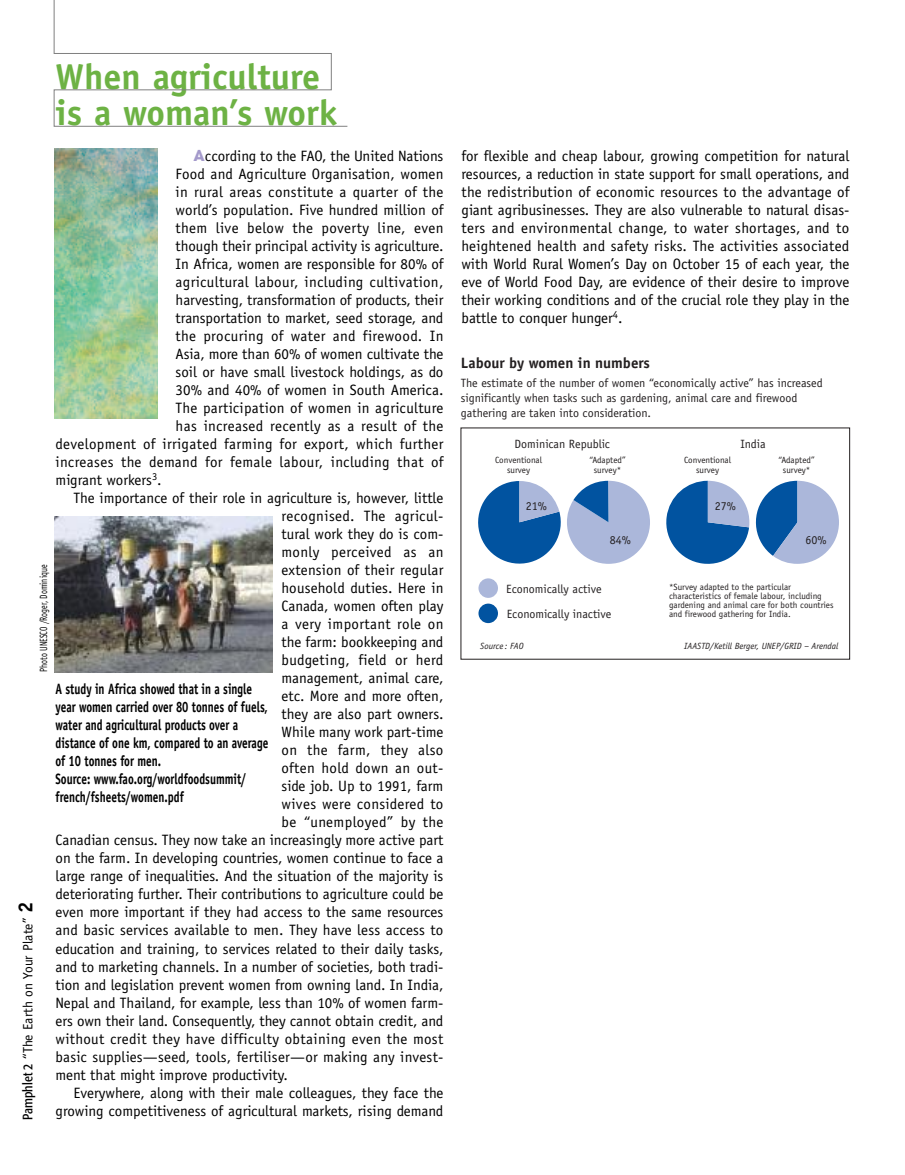
<style>
.page{position:relative;width:905px;height:1175px;background:#fff}
.page>*{position:absolute;margin:0;border:0;box-sizing:border-box;transform-origin:0 0}
.t1{font:700 36px/36px "Officina Sans";color:#6db244}
.t2{font:15px/18px "Officina Sans";color:#000;text-align:justify}
.t3{font:15px "Officina Sans";letter-spacing:.025em;color:#000}
.t4{font:700 15px/18px "Officina Sans";color:#000;scale:.75 1}
.t5{font:15px "Officina Sans";letter-spacing:.02em;color:#000}
.t6{font:700 15px "Officina Sans";color:#231f20}
.t7{font:13.5px "Officina Sans";color:#000}
.t8{font:12px/15px "Officina Sans";color:#231f20}
.t9{font:10.5px "Officina Sans";color:#000;scale:.75 1}
.t10{font:9px/9px "Officina Sans";color:#231f20}
.t11{font:italic 9px "Officina Sans";color:#231f20}
.s1{font-family:"Avant Garde";font-weight:700;color:#a49acb}
.s2{font-family:"Formata";font-stretch:condensed}
.s3{font-weight:700;font-size:20.25px}
</style>
<div class="page">
<svg style="left:54px;top:0;width:293px;height:126px"></svg>
<img style="left:54px;top:516px;width:218px;height:156px">
<svg style="left:478px;top:480px;width:172px;height:84px"></svg>
<svg style="left:666px;top:481px;width:173px;height:83px"></svg>
<div style="left:478px;top:578px;width:20px;height:20px;background:#abb7da;border-radius:50%"></div>
<div style="left:478px;top:603px;width:20px;height:20px;background:#0153a0;border-radius:50%"></div>
<img style="left:54px;top:148px;width:104px;height:270px">
<h1 class="t1" style="left:56px;top:62px;width:283px">When agriculture is a woman’s work</h1>
<p class="t2" style="left:194px;top:148px;width:251px"><span class="s1">A</span>ccording to the FAO, the United Nations</p>
<p class="t2" style="left:175px;top:166px;width:269px">Food and Agriculture Organisation, women</p>
<p class="t3" style="left:175px;top:186px;width:269px">in rural areas constitute a quarter of the</p>
<p class="t2" style="left:175px;top:202px;width:269px">world’s population. Five hundred million of</p>
<p class="t3" style="left:175px;top:222px;width:269px">them live below the poverty line, even</p>
<p class="t2" style="left:175px;top:238px;width:269px">though their principal activity is agriculture.</p>
<p class="t2" style="left:175px;top:256px;width:269px">In Africa, women are responsible for 80% of</p>
<p class="t3" style="left:175px;top:276px;width:269px">agricultural labour, including cultivation,</p>
<p class="t2" style="left:175px;top:292px;width:269px">harvesting, transformation of products, their</p>
<p class="t2" style="left:175px;top:310px;width:269px">transportation to market, seed storage, and</p>
<p class="t3" style="left:175px;top:330px;width:269px">the procuring of water and firewood. In</p>
<p class="t2" style="left:175px;top:346px;width:269px">Asia, more than 60% of women cultivate the</p>
<p class="t2" style="left:175px;top:364px;width:269px">soil or have small livestock holdings, as do</p>
<p class="t2" style="left:175px;top:382px;width:269px">30% and 40% of women in South America.</p>
<p class="t5" style="left:175px;top:402px;width:269px">The participation of women in agriculture</p>
<p class="t3" style="left:175px;top:420px;width:269px">has increased recently as a result of the</p>
<p class="t3" style="left:55px;top:438px;width:389px">development of irrigated farming for export, which further</p>
<p class="t3" style="left:55px;top:456px;width:389px">increases the demand for female labour, including that of</p>
<p class="t2" style="left:55px;top:472px;width:108px">migrant workers<sup>3</sup>.</p>
<p class="t2" style="left:74px;top:490px;width:371px">The importance of their role in agriculture is, however, little</p>
<p class="t3" style="left:281px;top:510px;width:163px">recognised. The agricul-</p>
<p class="t2" style="left:281px;top:526px;width:163px">tural work they do is com-</p>
<p class="t3" style="left:281px;top:546px;width:163px">monly perceived as an</p>
<p class="t2" style="left:281px;top:562px;width:163px">extension of their regular</p>
<p class="t2" style="left:281px;top:580px;width:163px">household duties. Here in</p>
<p class="t2" style="left:281px;top:598px;width:163px">Canada, women often play</p>
<p class="t3" style="left:281px;top:618px;width:163px">a very important role on</p>
<p class="t2" style="left:281px;top:634px;width:163px">the farm: bookkeeping and</p>
<p class="t3" style="left:281px;top:654px;width:163px">budgeting, field or herd</p>
<p class="t2" style="left:281px;top:670px;width:163px">management, animal care,</p>
<p class="t2" style="left:281px;top:688px;width:163px">etc. More and more often,</p>
<p class="t2" style="left:281px;top:706px;width:163px">they are also part owners.</p>
<p class="t2" style="left:281px;top:724px;width:163px">While many work part-time</p>
<p class="t3" style="left:281px;top:744px;width:163px">on the farm, they also</p>
<p class="t3" style="left:281px;top:762px;width:163px">often hold down an out-</p>
<p class="t2" style="left:281px;top:778px;width:163px">side job. Up to 1991, farm</p>
<p class="t3" style="left:281px;top:798px;width:163px">wives were considered to</p>
<p class="t3" style="left:281px;top:816px;width:163px">be “unemployed” by the</p>
<p class="t2" style="left:56px;top:832px;width:389px">Canadian census. They now take an increasingly more active part</p>
<p class="t2" style="left:56px;top:850px;width:389px">on the farm. In developing countries, women continue to face a</p>
<p class="t2" style="left:56px;top:868px;width:389px">large range of inequalities. And the situation of the majority is</p>
<p class="t2" style="left:56px;top:886px;width:389px">deteriorating further. Their contributions to agriculture could be</p>
<p class="t2" style="left:55px;top:904px;width:389px">even more important if they had access to the same resources</p>
<p class="t2" style="left:55px;top:922px;width:389px">and basic services available to men. They have less access to</p>
<p class="t2" style="left:55px;top:940px;width:389px">education and training, to services related to their daily tasks,</p>
<p class="t2" style="left:55px;top:958px;width:389px">and to marketing channels. In a number of societies, both tradi-</p>
<p class="t2" style="left:55px;top:976px;width:389px">tion and legislation prevent women from owning land. In India,</p>
<p class="t2" style="left:55px;top:994px;width:389px">Nepal and Thailand, for example, less than 10% of women farm-</p>
<p class="t2" style="left:55px;top:1012px;width:389px">ers own their land. Consequently, they cannot obtain credit, and</p>
<p class="t3" style="left:55px;top:1032px;width:389px">without credit they have difficulty obtaining even the most</p>
<p class="t2" style="left:55px;top:1048px;width:389px">basic supplies—seed, tools, fertiliser—or making any invest-</p>
<p class="t2" style="left:55px;top:1066px;width:234px">ment that might improve productivity.</p>
<p class="t2" style="left:73px;top:1084px;width:371px">Everywhere, along with their male colleagues, they face the</p>
<p class="t2" style="left:55px;top:1102px;width:389px">growing competitiveness of agricultural markets, rising demand</p>
<p class="t9" style="left:40px;top:672px;width:144px;rotate:-90deg">Photo UNESCO /Roger, Dominique</p>
<p class="t4" style="left:55px;top:681px;width:285px">A study in Africa showed that in a single year women carried over 80 tonnes of fuels, water and agricultural products over a distance of one km, compared to an average of 10 tonnes for men.<br>Source: www.fao.org/worldfoodsummit/ french/fsheets/women.pdf</p>
<p class="t7" style="left:23px;top:1119px;width:219px;rotate:-90deg"><span class="s2">Pamphlet 2</span> “The Earth on Your Plate” <span class="s3">2</span></p>
<p class="t2" style="left:461px;top:148px;width:389px">for flexible and cheap labour, growing competition for natural resources, a reduction in state support for small operations, and the redistribution of economic resources to the advantage of giant agribusinesses. They are also vulnerable to natural disas&shy;ters and environmental change, to water shortages, and to heightened health and safety risks. The activities associated with World Rural Women’s Day on October 15 of each year, the eve of World Food Day, are evidence of their desire to improve their working conditions and of the crucial role they play in the battle to conquer hunger<sup>4</sup>.</p>
<p class="t6" style="left:461px;top:357px;width:190px">Labour by women in numbers</p>
<p class="t8" style="left:461px;top:376px;width:363px">The estimate of the number of women “economically active” has increased significantly when tasks such as gardening, animal care and firewood gathering are taken into consideration.</p>
<p class="t8" style="left:514px;top:437px;width:97px">Dominican Republic</p>
<p class="t8" style="left:740px;top:437px;width:27px">India</p>
<p class="t10" style="left:495px;top:456px;width:49px">Conventional</p>
<p class="t10" style="left:589px;top:456px;width:38px">“Adapted”</p>
<p class="t10" style="left:684px;top:456px;width:49px">Conventional</p>
<p class="t10" style="left:778px;top:456px;width:38px">“Adapted”</p>
<p class="t10" style="left:507px;top:466px;width:24px">survey</p>
<p class="t10" style="left:593px;top:466px;width:29px">survey*</p>
<p class="t10" style="left:696px;top:466px;width:24px">survey</p>
<p class="t10" style="left:782px;top:466px;width:29px">survey*</p>
<p class="t8" style="left:525px;top:499px;width:23px">21%</p>
<p class="t8" style="left:714px;top:499px;width:23px">27%</p>
<p class="t8" style="left:610px;top:533px;width:23px">84%</p>
<p class="t8" style="left:805px;top:533px;width:23px">60%</p>
<p class="t8" style="left:506px;top:577px;width:107px;line-height:25px">Economically active<br>Economically inactive</p>
<p class="t10" style="left:669px;top:583px;width:166px">*Survey adapted to the particular characteristics of female labour, including gardening and animal care for both countries and firewood gathering for India.</p>
<p class="t11" style="left:480px;top:642px;width:45px">Source : FAO</p>
<p class="t11" style="left:684px;top:642px;width:156px">IAASTD/Ketill Berger, UNEP/GRID – Arendal</p>
</div>
